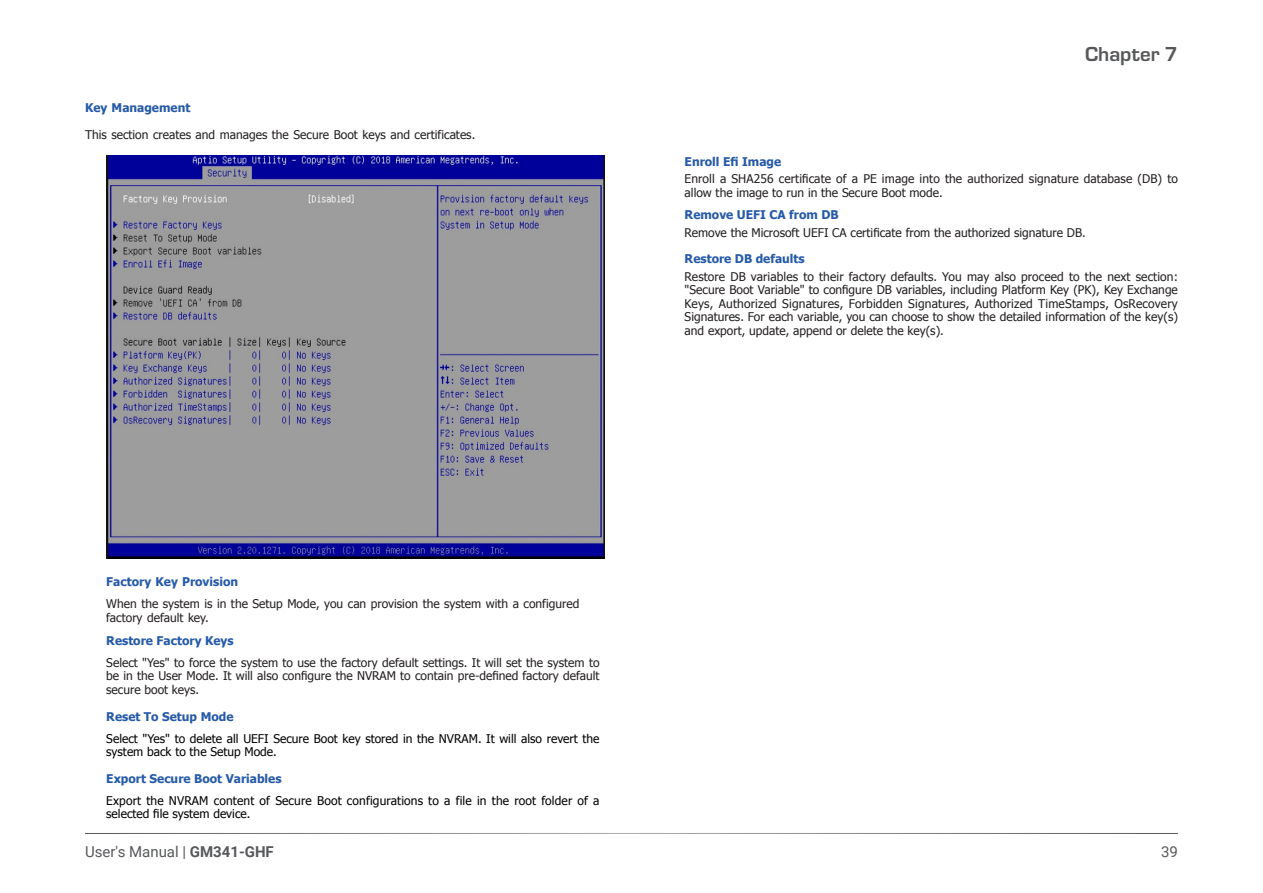
<style>
.page{position:relative;width:1263px;height:893px;background:#fff}
.page>*{position:absolute;margin:0;border:0;box-sizing:border-box;transform-origin:0 0}
.t1{font:700 21px "Eurostile";color:#57585a}
.t2{font:15px "Roboto";color:#57585a}
.BIOS_Fields_2{font:12px/13.5px "Tahoma";color:#231f20}
.t3{font:12px/13.5px "Tahoma";color:#000}
.BIOS_Fields_2-2{font:700 12px "Tahoma";color:#275aa8}
.Body_Text{font:12px "Tahoma";color:#231f20}
.s1{font-weight:700}
</style>
<div class="page">
<hr style="left:85px;top:833px;width:1093px;height:1px;background:#57585a">
<img style="left:106px;top:155px;width:498px;height:404px">
<p class="BIOS_Fields_2-2" style="left:85px;top:100px;width:107px">Key Management</p>
<p class="Body_Text" style="left:85px;top:126px;width:392px">This section creates and manages the Secure Boot keys and certificates.</p>
<h1 class="t1" style="left:1085px;top:39px;width:94px">Chapter 7</h1>
<p class="BIOS_Fields_2-2" style="left:685px;top:153px;width:98px">Enroll Efi Image</p>
<p class="BIOS_Fields_2" style="left:685px;top:172px;width:495px">Enroll a SHA256 certificate of a PE image into the authorized signature database (DB) to allow the image to run in the Secure Boot mode.</p>
<p class="BIOS_Fields_2-2" style="left:685px;top:206px;width:156px">Remove UEFI CA from DB</p>
<p class="BIOS_Fields_2" style="left:685px;top:225px;width:402px">Remove the Microsoft UEFI CA certificate from the authorized signature DB.</p>
<p class="BIOS_Fields_2-2" style="left:685px;top:250px;width:122px">Restore DB defaults</p>
<p class="BIOS_Fields_2" style="left:685px;top:269px;width:495px;text-align:justify">Restore DB variables to their factory defaults. You may also proceed to the next section: "Secure Boot Variable" to configure DB variables, including Platform Key (PK), Key Exchange Keys, Authorized Signatures, Forbidden Signatures, Authorized TimeStamps, OsRecovery Signatures. For each variable, you can choose to show the detailed information of the key(s) and export, update, append or delete the key(s).</p>
<p class="BIOS_Fields_2-2" style="left:106px;top:573px;width:133px">Factory Key Provision</p>
<p class="BIOS_Fields_2" style="left:106px;top:596px;width:475px">When the system is in the Setup Mode, you can provision the system with a configured factory default key.</p>
<p class="BIOS_Fields_2-2" style="left:106px;top:632px;width:129px">Restore Factory Keys</p>
<p class="BIOS_Fields_2" style="left:106px;top:655px;width:495px;text-align:justify">Select "Yes" to force the system to use the factory default settings. It will set the system to be in the User Mode. It will also configure the NVRAM to contain pre-defined factory default secure boot keys.</p>
<p class="BIOS_Fields_2-2" style="left:106px;top:708px;width:129px">Reset To Setup Mode</p>
<p class="t3" style="left:106px;top:731px;width:495px">Select "Yes" to delete all UEFI Secure Boot key stored in the NVRAM. It will also revert the system back to the Setup Mode.</p>
<p class="BIOS_Fields_2-2" style="left:106px;top:770px;width:177px">Export Secure Boot Variables</p>
<p class="t3" style="left:106px;top:793px;width:495px">Export the NVRAM content of Secure Boot configurations to a file in the root folder of a selected file system device.</p>
<p class="t2" style="left:85px;top:841px;width:190px">User's Manual | <span class="s1">GM341-GHF</span></p>
<p class="t2" style="left:1161px;top:841px;width:18px">39</p>
</div>
